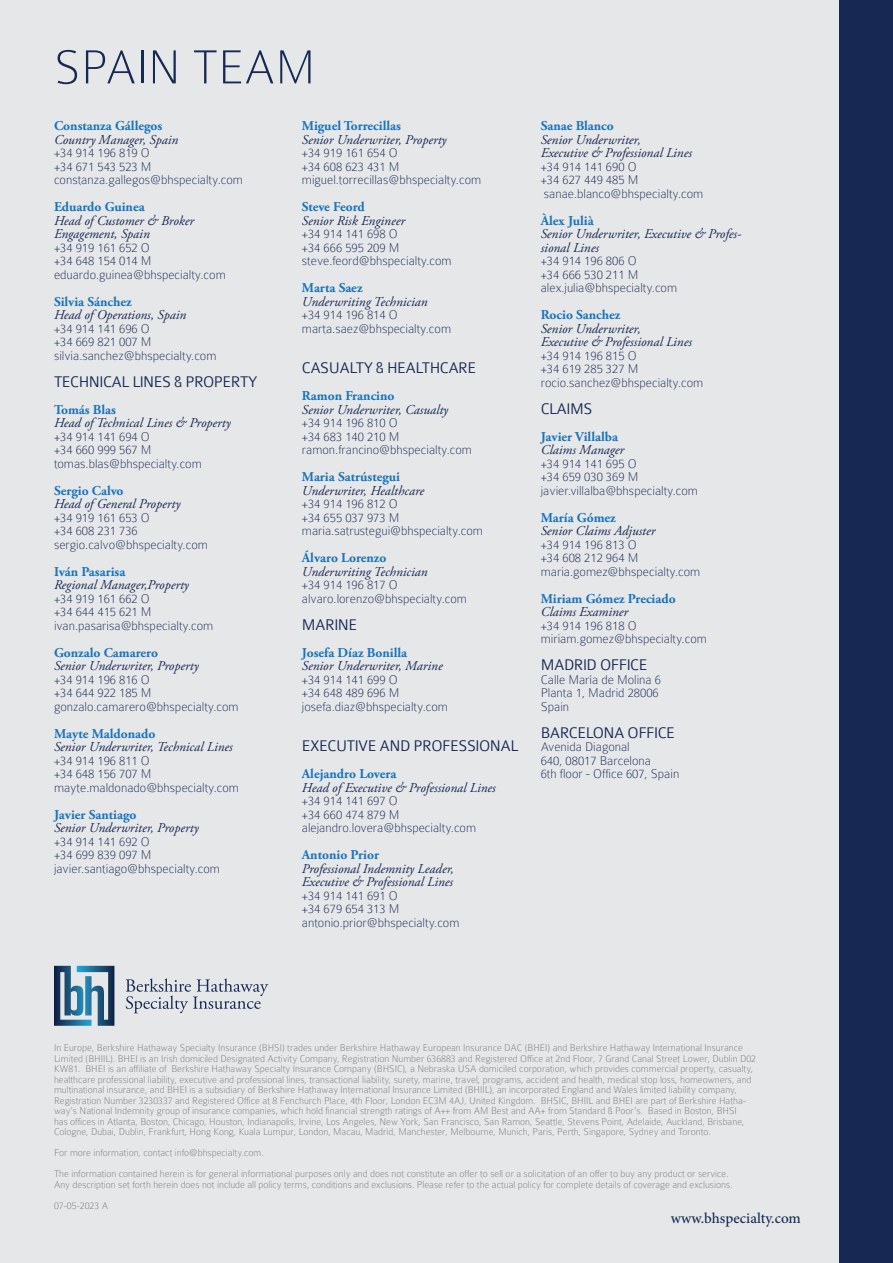
<style>
.page{position:relative;width:893px;height:1263px;background:#e6e7e9}
.page>*{position:absolute;margin:0;border:0;box-sizing:border-box;transform-origin:0 0}
.t1{font:100 51px "Colaborate";color:#172953}
.t2{font:300 16.5px "Colaborate";letter-spacing:-.03em;color:#172953}
.t3{font:500 15px "Minion Pro";color:#172953}
.t4{font:100 13.5px/13.5px "Colaborate";color:#172953}
.t5{font:italic 13.5px/13.5px "Adobe Garamond Pro";color:#172953}
.t6{font:700 13.5px "Adobe Garamond Pro";color:#1974bb}
.t7{font:100 10.5px/10.5px "Colaborate";color:#76787b}
</style>
<div class="page">
<div style="left:839px;top:0;width:54px;height:1263px;background:#172953"></div>
<svg style="left:54px;top:966px;width:60px;height:60px"></svg>
<svg style="left:126px;top:978px;width:142px;height:35px"></svg>
<p class="t1" style="left:54px;top:41px;width:263px">SPAIN TEAM</p>
<p class="t6" style="left:54px;top:118px;width:110px">Constanza Gállegos</p>
<p class="t5" style="left:54px;top:133px;width:126px">Country Manager, Spain</p>
<p class="t4" style="left:54px;top:146px;width:97px">+34 914 196 819 O</p>
<p class="t4" style="left:54px;top:160px;width:99px">+34 671 543 523 M</p>
<p class="t4" style="left:54px;top:173px;width:190px">constanza.gallegos@bhspecialty.com</p>
<p class="t6" style="left:54px;top:199px;width:92px">Eduardo Guinea</p>
<p class="t5" style="left:54px;top:214px;width:142px">Head of Customer &amp; Broker<br>Engagement, Spain</p>
<p class="t4" style="left:54px;top:241px;width:97px">+34 919 161 652 O</p>
<p class="t4" style="left:54px;top:254px;width:99px">+34 648 154 014 M</p>
<p class="t4" style="left:54px;top:268px;width:173px">eduardo.guinea@bhspecialty.com</p>
<p class="t6" style="left:54px;top:294px;width:79px">Silvia Sánchez</p>
<p class="t5" style="left:54px;top:309px;width:134px">Head of Operations, Spain</p>
<p class="t4" style="left:54px;top:322px;width:97px">+34 914 141 696 O</p>
<p class="t4" style="left:54px;top:335px;width:99px">+34 669 821 007 M</p>
<p class="t4" style="left:54px;top:349px;width:164px">silvia.sanchez@bhspecialty.com</p>
<p class="t2" style="left:54px;top:373px;width:205px">TECHNICAL LINES &amp; PROPERTY</p>
<p class="t6" style="left:54px;top:402px;width:63px">Tomás Blas</p>
<p class="t5" style="left:54px;top:417px;width:178px">Head of Technical Lines &amp; Property</p>
<p class="t4" style="left:54px;top:430px;width:97px">+34 914 141 694 O</p>
<p class="t4" style="left:54px;top:443px;width:99px">+34 660 999 567 M</p>
<p class="t4" style="left:54px;top:457px;width:149px">tomas.blas@bhspecialty.com</p>
<p class="t6" style="left:54px;top:483px;width:71px">Sergio Calvo</p>
<p class="t5" style="left:54px;top:498px;width:128px">Head of General Property</p>
<p class="t4" style="left:54px;top:511px;width:97px">+34 919 161 653 O</p>
<p class="t4" style="left:54px;top:524px;width:85px">+34 608 231 736</p>
<p class="t4" style="left:54px;top:538px;width:155px">sergio.calvo@bhspecialty.com</p>
<p class="t6" style="left:54px;top:564px;width:73px">Iván Pasarisa</p>
<p class="t5" style="left:54px;top:579px;width:136px">Regional Manager,Property</p>
<p class="t4" style="left:54px;top:592px;width:97px">+34 919 161 662 O</p>
<p class="t4" style="left:54px;top:605px;width:99px">+34 644 415 621 M</p>
<p class="t4" style="left:54px;top:619px;width:161px">ivan.pasarisa@bhspecialty.com</p>
<p class="t6" style="left:54px;top:645px;width:106px">Gonzalo Camarero</p>
<p class="t5" style="left:54px;top:660px;width:146px">Senior Underwriter, Property</p>
<p class="t4" style="left:54px;top:673px;width:97px">+34 914 196 816 O</p>
<p class="t4" style="left:54px;top:686px;width:99px">+34 644 922 185 M</p>
<p class="t4" style="left:54px;top:700px;width:186px">gonzalo.camarero@bhspecialty.com</p>
<p class="t6" style="left:54px;top:726px;width:103px">Mayte Maldonado</p>
<p class="t5" style="left:54px;top:741px;width:180px">Senior Underwriter, Technical Lines</p>
<p class="t4" style="left:54px;top:754px;width:97px">+34 914 196 811 O</p>
<p class="t4" style="left:54px;top:767px;width:99px">+34 648 156 707 M</p>
<p class="t4" style="left:54px;top:781px;width:187px">mayte.maldonado@bhspecialty.com</p>
<p class="t6" style="left:54px;top:807px;width:84px">Javier Santiago</p>
<p class="t5" style="left:54px;top:822px;width:146px">Senior Underwriter, Property</p>
<p class="t4" style="left:54px;top:835px;width:97px">+34 914 141 692 O</p>
<p class="t4" style="left:54px;top:848px;width:99px">+34 699 839 097 M</p>
<p class="t4" style="left:54px;top:862px;width:168px">javier.santiago@bhspecialty.com</p>
<p class="t6" style="left:302px;top:118px;width:101px">Miguel Torrecillas</p>
<p class="t5" style="left:302px;top:133px;width:146px">Senior Underwriter, Property</p>
<p class="t4" style="left:302px;top:146px;width:181px">+34 919 161 654 O<br>+34 608 623 431 M miguel.torrecillas@bhspecialty.com</p>
<p class="t6" style="left:302px;top:199px;width:64px">Steve Feord</p>
<p class="t5" style="left:302px;top:214px;width:105px">Senior Risk Engineer</p>
<p class="t4" style="left:302px;top:227px;width:151px">+34 914 141 698 O<br>+34 666 595 209 M steve.feord@bhspecialty.com</p>
<p class="t6" style="left:302px;top:280px;width:62px">Marta Saez</p>
<p class="t5" style="left:302px;top:295px;width:127px">Underwriting Technician</p>
<p class="t4" style="left:302px;top:308px;width:151px">+34 914 196 814 O marta.saez@bhspecialty.com</p>
<h2 class="t2" style="left:302px;top:360px;width:176px">CASUALTY &amp; HEALTHCARE</h2>
<p class="t6" style="left:302px;top:388px;width:94px">Ramon Francino</p>
<p class="t5" style="left:302px;top:403px;width:148px">Senior Underwriter, Casualty</p>
<p class="t4" style="left:302px;top:416px;width:172px">+34 914 196 810 O<br>+34 683 140 210 M ramon.francino@bhspecialty.com</p>
<p class="t6" style="left:302px;top:469px;width:100px">Maria Satrústegui</p>
<p class="t5" style="left:302px;top:484px;width:124px">Underwriter, Healthcare</p>
<p class="t4" style="left:302px;top:497px;width:183px">+34 914 196 812 O<br>+34 655 037 973 M maria.satrustegui@bhspecialty.com</p>
<p class="t6" style="left:302px;top:550px;width:86px">Álvaro Lorenzo</p>
<p class="t5" style="left:302px;top:565px;width:127px">Underwriting Technician</p>
<p class="t4" style="left:302px;top:578px;width:167px">+34 914 196 817 O alvaro.lorenzo@bhspecialty.com</p>
<h2 class="t2" style="left:302px;top:616px;width:57px">MARINE</h2>
<p class="t6" style="left:302px;top:645px;width:107px">Josefa Díaz Bonilla</p>
<p class="t5" style="left:302px;top:660px;width:142px">Senior Underwriter, Marine</p>
<p class="t4" style="left:302px;top:673px;width:148px">+34 914 141 699 O<br>+34 648 489 696 M josefa.diaz@bhspecialty.com</p>
<h2 class="t2" style="left:302px;top:738px;width:218px">EXECUTIVE AND PROFESSIONAL</h2>
<p class="t6" style="left:302px;top:766px;width:96px">Alejandro Lovera</p>
<p class="t5" style="left:302px;top:781px;width:195px">Head of Executive &amp; Professional Lines</p>
<p class="t4" style="left:302px;top:794px;width:176px">+34 914 141 697 O<br>+34 660 474 879 M alejandro.lovera@bhspecialty.com</p>
<p class="t6" style="left:302px;top:847px;width:79px">Antonio Prior</p>
<p class="t5" style="left:302px;top:862px;width:153px">Professional Indemnity Leader,<br>Executive &amp; Professional Lines</p>
<p class="t4" style="left:302px;top:889px;width:159px">+34 914 141 691 O<br>+34 679 654 313 M antonio.prior@bhspecialty.com</p>
<p class="t6" style="left:541px;top:118px;width:75px">Sanae Blanco</p>
<p class="t5" style="left:541px;top:133px;width:153px">Senior Underwriter,<br>Executive &amp; Professional Lines</p>
<p class="t4" style="left:541px;top:160px;width:164px">+34 914 141 690 O<br>+34 627 449 485 M sanae.blanco@bhspecialty.com</p>
<p class="t6" style="left:541px;top:213px;width:54px">Àlex Julià</p>
<p class="t5" style="left:541px;top:228px;width:202px">Senior Underwriter, Executive &amp; Profes&shy;sional Lines</p>
<p class="t4" style="left:541px;top:254px;width:138px">+34 914 196 806 O<br>+34 666 530 211 M alex.julia@bhspecialty.com</p>
<p class="t6" style="left:541px;top:307px;width:81px">Rocio Sanchez</p>
<p class="t5" style="left:541px;top:322px;width:153px">Senior Underwriter,<br>Executive &amp; Professional Lines</p>
<p class="t4" style="left:541px;top:349px;width:164px">+34 914 196 815 O<br>+34 619 285 327 M rocio.sanchez@bhspecialty.com</p>
<h2 class="t2" style="left:541px;top:400px;width:53px">CLAIMS</h2>
<p class="t6" style="left:541px;top:429px;width:79px">Javier Villalba</p>
<p class="t5" style="left:541px;top:444px;width:85px">Claims Manager</p>
<p class="t4" style="left:541px;top:457px;width:159px">+34 914 141 695 O<br>+34 659 030 369 M javier.villalba@bhspecialty.com</p>
<p class="t6" style="left:541px;top:510px;width:77px">María Gómez</p>
<p class="t5" style="left:541px;top:525px;width:116px">Senior Claims Adjuster</p>
<p class="t4" style="left:541px;top:538px;width:161px">+34 914 196 813 O<br>+34 608 212 964 M maria.gomez@bhspecialty.com</p>
<p class="t6" style="left:541px;top:591px;width:136px">Miriam Gómez Preciado</p>
<p class="t5" style="left:541px;top:606px;width:89px">Claims Examiner</p>
<p class="t4" style="left:541px;top:619px;width:168px">+34 914 196 818 O miriam.gomez@bhspecialty.com</p>
<h2 class="t2" style="left:541px;top:657px;width:108px">MADRID OFFICE</h2>
<p class="t4" style="left:541px;top:673px;width:122px">Calle María de Molina 6<br>Planta 1, Madrid 28006<br>Spain</p>
<h2 class="t2" style="left:541px;top:724px;width:136px">BARCELONA OFFICE</h2>
<p class="t4" style="left:541px;top:740px;width:140px">Avenida Diagonal<br>640, 08017 Barcelona<br>6th floor - Office 607, Spain</p>
<p class="t7" style="left:54px;top:1043px;width:703px">In Europe, Berkshire Hathaway Specialty Insurance (BHSI) trades under Berkshire Hathaway European Insurance DAC (BHEI) and Berkshire Hathaway International Insurance Limited (BHIIL). BHEI is an Irish domiciled Designated Activity Company, Registration Number 636883 and Registered Office at 2nd Floor, 7 Grand Canal Street Lower, Dublin D02<br>KW81. BHEI is an affiliate of Berkshire Hathaway Specialty Insurance Company (BHSIC), a Nebraska USA domiciled corporation, which provides commercial property, casualty, healthcare professional liability, executive and professional lines, transactional liability, surety, marine, travel, programs, accident and health, medical stop loss, homeowners, and multinational insurance, and BHEI is a subsidiary of Berkshire Hathaway International Insurance Limited (BHIIL), an incorporated England and Wales limited liability company, Registration Number 3230337 and Registered Office at 8 Fenchurch Place, 4th Floor, London EC3M 4AJ, United Kingdom. BHSIC, BHIIL and BHEI are part of Berkshire Hatha&shy;way’s National Indemnity group of insurance companies, which hold financial strength ratings of A++ from AM Best and AA+ from Standard &amp; Poor’s. Based in Boston, BHSI<br>has offices in Atlanta, Boston, Chicago, Houston, Indianapolis, Irvine, Los Angeles, New York, San Francisco, San Ramon, Seattle, Stevens Point, Adelaide, Auckland, Brisbane, Cologne, Dubai, Dublin, Frankfurt, Hong Kong, Kuala Lumpur, London, Macau, Madrid, Manchester, Melbourne, Munich, Paris, Perth, Singapore, Sydney and Toronto.</p>
<p class="t7" style="left:54px;top:1148px;width:211px">For more information, contact info@bhspecialty.com.</p>
<p class="t7" style="left:54px;top:1169px;width:680px">The information contained herein is for general informational purposes only and does not constitute an offer to sell or a solicitation of an offer to buy any product or service.<br>Any description set forth herein does not include all policy terms, conditions and exclusions. Please refer to the actual policy for complete details of coverage and exclusions.</p>
<p class="t7" style="left:54px;top:1200px;width:56px">07-05-2023 A</p>
<p class="t3" style="left:671px;top:1208px;width:132px">www.bhspecialty.com</p>
</div>
